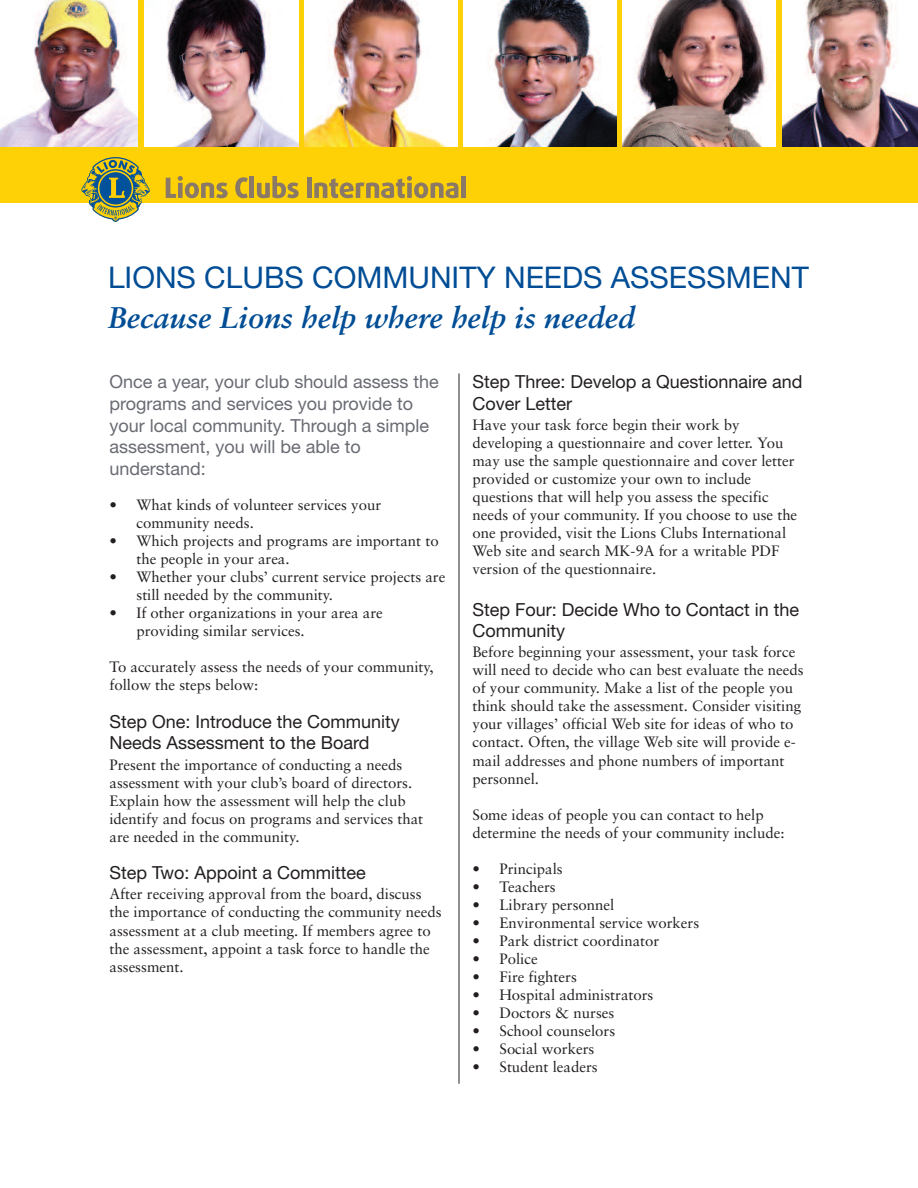
<style>
.page{position:relative;width:918px;height:1188px;background:#fff}
.page>*{position:absolute;margin:0;border:0;box-sizing:border-box;transform-origin:0 0}
.t1{font:29.85px "Helvetica Neue";color:#014d95}
.t2{font:italic 700 29.85px "Sabon";color:#014d95}
.t3{font:18px/21.6px "Helvetica Neue";color:#231f20}
.t4{font:18px/21.6px "Helvetica Neue";color:#696b73}
.t5{font:15px/18px "Sabon";color:#231f20}
</style>
<div class="page">
<hr style="left:459px;top:374px;width:1px;height:710px;background:#231f20">
<div style="left:0;top:0;width:918px;height:203px;background:#fed006"></div>
<img style="left:0;top:0;width:138px;height:147px">
<svg style="left:81px;top:157px;width:69px;height:65px"></svg>
<svg style="left:166px;top:176px;width:62px;height:22px"></svg>
<svg style="left:235px;top:177px;width:13px;height:21px"></svg>
<hr style="left:250px;top:176px;width:4px;height:22px;background:#8a7966">
<svg style="left:257px;top:176px;width:42px;height:22px"></svg>
<div style="left:307px;top:178px;width:5px;height:20px;background:#8a7966"></div>
<svg style="left:314px;top:176px;width:144px;height:22px"></svg>
<div style="left:461px;top:176px;width:5px;height:22px;background:#8a7966"></div>
<img style="left:144px;top:0;width:155px;height:147px">
<img style="left:305px;top:0;width:153px;height:147px">
<img style="left:464px;top:0;width:153px;height:147px">
<img style="left:623px;top:0;width:153px;height:147px">
<img style="left:782px;top:0;width:136px;height:147px">
<h1 class="t1" style="left:108px;top:267px;width:702px">LIONS CLUBS COMMUNITY NEEDS ASSESSMENT</h1>
<h1 class="t2" style="left:108px;top:305px;width:529px">Because Lions help where help is needed</h1>
<p class="t4" style="left:110px;top:373px;width:331px">Once a year, your club should assess the programs and services you provide to your local community. Through a simple assessment, you will be able to understand:</p>
<p class="t5" style="left:136px;top:497px;width:246px;text-indent:-27px">• What kinds of volunteer services your community needs.</p>
<p class="t5" style="left:136px;top:533px;width:304px;text-indent:-27px">• Which projects and programs are important to the people in your area.</p>
<p class="t5" style="left:136px;top:569px;width:310px;text-indent:-27px">• Whether your clubs’ current service projects are still needed by the community.</p>
<p class="t5" style="left:136px;top:605px;width:248px;text-indent:-27px">• If other organizations in your area are providing similar services.</p>
<p class="t5" style="left:110px;top:659px;width:326px">To accurately assess the needs of your community, follow the steps below:</p>
<p class="t3" style="left:110px;top:712px;width:292px">Step One: Introduce the Community<br>Needs Assessment to the Board</p>
<p class="t5" style="left:110px;top:757px;width:315px">Present the importance of conducting a needs assessment with your club’s board of directors.<br>Explain how the assessment will help the club identify and focus on programs and services that are needed in the community.</p>
<p class="t3" style="left:110px;top:864px;width:258px">Step Two: Appoint a Committee</p>
<p class="t5" style="left:110px;top:886px;width:334px">After receiving approval from the board, discuss the importance of conducting the community needs assessment at a club meeting. If members agree to the assessment, appoint a task force to handle the assessment.</p>
<p class="t3" style="left:472px;top:373px;width:332px">Step Three: Develop a Questionnaire and<br>Cover Letter</p>
<p class="t5" style="left:472px;top:417px;width:326px">Have your task force begin their work by developing a questionnaire and cover letter. You may use the sample questionnaire and cover letter provided or customize your own to include questions that will help you assess the specific needs of your community. If you choose to use the one provided, visit the Lions Clubs International Web site and search MK-9A for a writable PDF version of the questionnaire.</p>
<p class="t3" style="left:472px;top:600px;width:328px">Step Four: Decide Who to Contact in the<br>Community</p>
<p class="t5" style="left:472px;top:644px;width:333px">Before beginning your assessment, your task force will need to decide who can best evaluate the needs of your community. Make a list of the people you think should take the assessment. Consider visiting your villages’ official Web site for ideas of who to contact. Often, the village Web site will provide e&shy;mail addresses and phone numbers of important personnel.</p>
<p class="t5" style="left:472px;top:807px;width:314px">Some ideas of people you can contact to help determine the needs of your community include:</p>
<p class="t5" style="left:472px;top:861px;width:92px">• Principals</p>
<p class="t5" style="left:472px;top:879px;width:85px">• Teachers</p>
<p class="t5" style="left:472px;top:897px;width:143px">• Library personnel</p>
<p class="t5" style="left:472px;top:915px;width:228px">• Environmental service workers</p>
<p class="t5" style="left:472px;top:933px;width:188px">• Park district coordinator</p>
<p class="t5" style="left:472px;top:951px;width:67px">• Police</p>
<p class="t5" style="left:472px;top:969px;width:106px">• Fire fighters</p>
<p class="t5" style="left:472px;top:987px;width:182px">• Hospital administrators</p>
<p class="t5" style="left:472px;top:1005px;width:143px">• Doctors &amp; nurses</p>
<p class="t5" style="left:472px;top:1023px;width:144px">• School counselors</p>
<p class="t5" style="left:472px;top:1041px;width:123px">• Social workers</p>
<p class="t5" style="left:472px;top:1059px;width:127px">• Student leaders</p>
</div>
